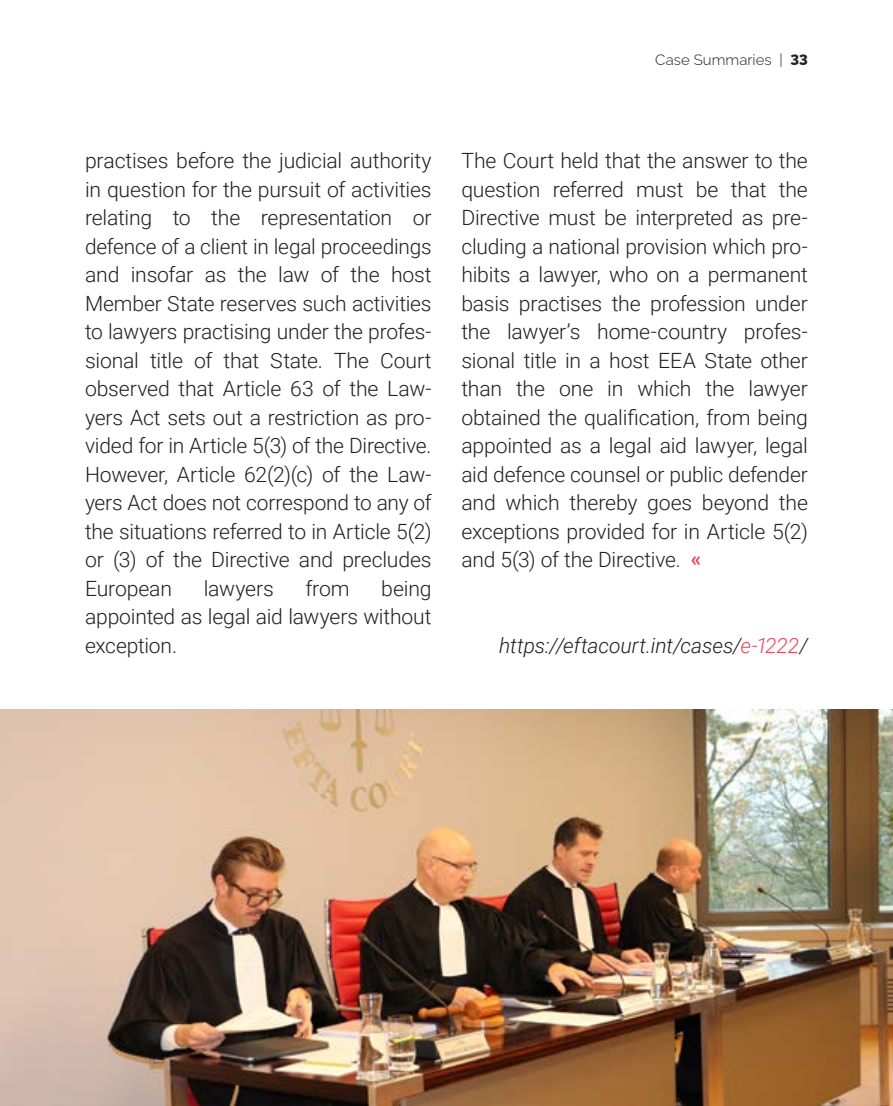
<style>
.page{position:relative;width:893px;height:1106px;background:#fff}
.page>*{position:absolute;margin:0;border:0;box-sizing:border-box;transform-origin:0 0}
.t1{font:300 21px/28.5px "Roboto";letter-spacing:-.01em;color:#231f20;text-align:justify}
.t2{font:italic 300 21px "Roboto";letter-spacing:-.005em;color:#231f20}
.t3{font:300 15px "Raleway";letter-spacing:.005em;color:#231f20}
.s1{font-weight:800}
.s2{font-weight:700;color:#ef4659}
.s3{color:#ef4659}
</style>
<div class="page">
<img style="left:0;top:710px;width:893px;height:396px">
<p class="t3" style="left:655px;top:48px;width:154px">Case Summaries | <span class="s1">33</span></p>
<p class="t1" style="left:85px;top:146px;width:348px">practises before the judicial authority in question for the pursuit of activities relating to the representation or defence of a client in legal proceedings and insofar as the law of the host Member State reserves such activities to lawyers practising under the profes&shy;sional title of that State. The Court observed that Article 63 of the Law&shy;yers Act sets out a restriction as pro&shy;vided for in Article 5(3) of the Directive.<br>However, Article 62(2)(c) of the Law&shy;yers Act does not correspond to any of the situations referred to in Article 5(2) or (3) of the Directive and precludes European</p>
<p class="t1" style="left:204px;top:573px;width:72px">lawyers</p>
<p class="t1" style="left:305px;top:573px;width:46px">from</p>
<p class="t1" style="left:85px;top:573px;width:348px;text-indent:296px">being appointed as legal aid lawyers without exception.</p>
<p class="t1" style="left:461px;top:146px;width:348px">The Court held that the answer to the question referred must be that the Directive must be interpreted as pre&shy;cluding a national provision which pro&shy;hibits a lawyer, who on a permanent basis practises the profession under the lawyer’s home-country profes&shy;sional title in a host EEA State other than the one in which the lawyer obtained the qualification, from being appointed as a legal aid lawyer, legal aid defence counsel or public defender and which thereby goes beyond the exceptions provided for in Article 5(2) and 5(3) of the Directive. <span class="s2">«</span></p>
<p class="t2" style="left:499px;top:630px;width:310px">https://eftacourt.int/cases/<span class="s3">e-1222</span>/</p>
</div>
